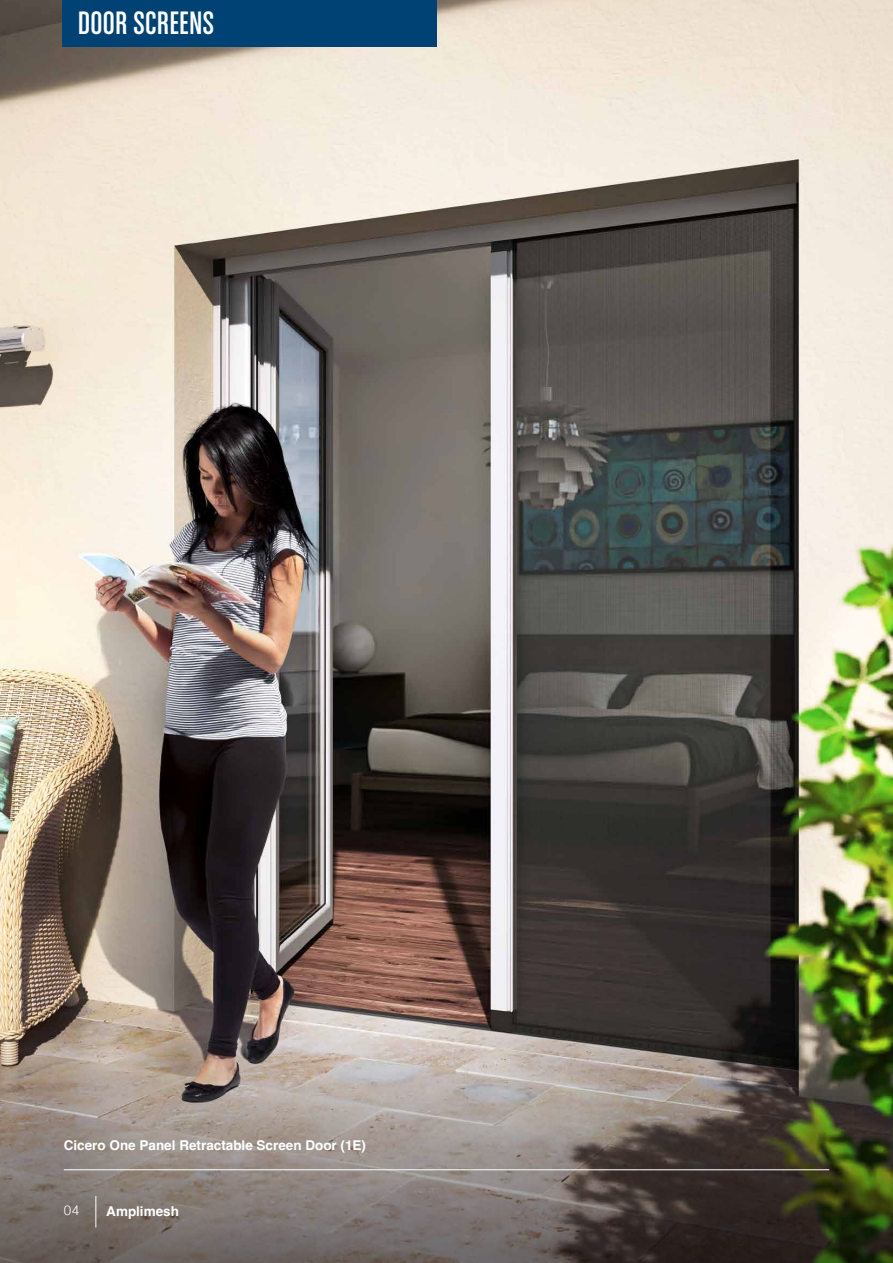
<style>
.page{position:relative;width:893px;height:1263px;background:#fff}
.page>*{position:absolute;margin:0;border:0;box-sizing:border-box;transform-origin:0 0}
.t1{font:34.5px "Chalet Comprime Cologne Sixty";letter-spacing:.01em;color:#fff}
.t2{font:700 13.5px "Helvetica";color:#fff}
.t3{font:300 13.5px "Helvetica";color:#fff}
</style>
<div class="page">
<img style="left:0;top:0;width:893px;height:1033px">
<svg style="left:0;top:1033px;width:893px;height:230px;background:#7b746b"></svg>
<hr style="left:64px;top:1169px;width:765px;height:1px;background:#fff">
<hr style="left:96px;top:1196px;width:1px;height:31px;background:#fff">
<div style="left:62px;top:0;width:375px;height:46px;background:#014274"></div>
<h1 class="t1" style="left:78px;top:4px;width:138px">DOOR SCREENS</h1>
<p class="t2" style="left:64px;top:1137px;width:304px">Cicero One Panel Retractable Screen Door (1E)</p>
<p class="t3" style="left:64px;top:1199px;width:17px">04</p>
<p class="t2" style="left:106px;top:1202px;width:74px">Amplimesh</p>
</div>
